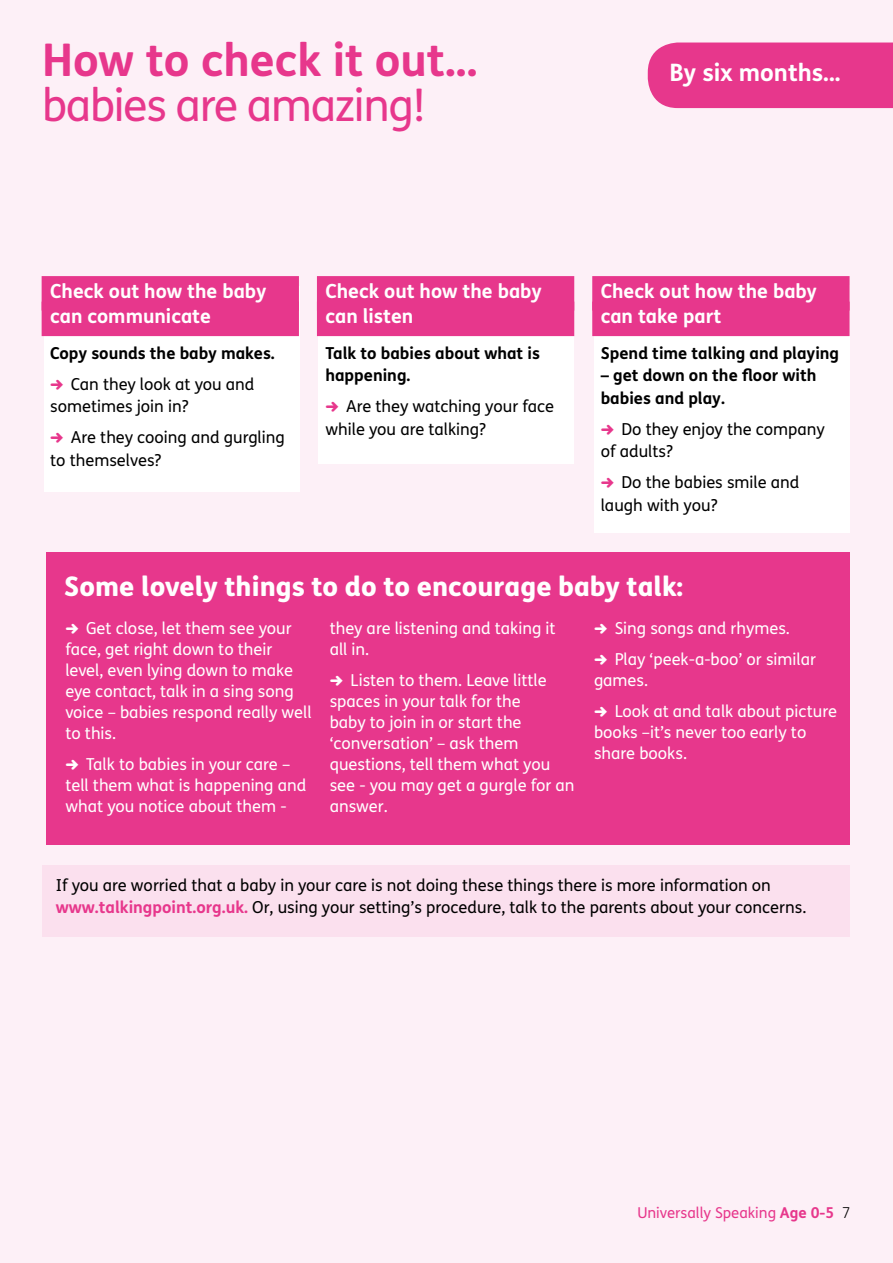
<style>
.page{position:relative;width:893px;height:1263px;background:#fdf0f7}
.page>*{position:absolute;margin:0;border:0;box-sizing:border-box;transform-origin:0 0}
.t1{font:700 45px "FS Me";color:#e7378c}
.t2{font:45px "FS Me";letter-spacing:-.03em;color:#e7378c}
.t3{font:800 27px "FS Me";color:#fff}
.t4{font:700 24px "FS Me";color:#fff}
.t5{font:700 19.5px/25.5px "FS Me";color:#fff}
.t6{font:16.5px/21px "FS Me";color:#fff}
.t7{font:16.5px/22.5px "FS Me";color:#000}
.t8{font:700 16.5px/22.5px "FS Me";color:#000}
.t9{font:15px "FS Me";color:#e7378c}
.s1{font-family:"Click Bits Arrows 1";font-weight:400;color:#e7378c}
.s2{font-weight:400}
.s3{font-family:"Click Bits Arrows 1";color:#e7378c}
.s4{font-family:"Click Bits Arrows 1"}
.s5{font-weight:700;color:#e7378c}
.s6{font-weight:700}
.s7{font-weight:300;color:#000}
</style>
<div class="page">
<div style="left:594px;top:286px;width:256px;height:247px;background:#fff"></div>
<div style="left:319px;top:286px;width:255px;height:177px;background:#fff"></div>
<div style="left:44px;top:286px;width:256px;height:206px;background:#fff"></div>
<div style="left:42px;top:276px;width:257px;height:35px;background:#e7378c"></div>
<div style="left:42px;top:302px;width:257px;height:34px;background:#e7378c"></div>
<div style="left:317px;top:276px;width:257px;height:35px;background:#e7378c"></div>
<div style="left:317px;top:302px;width:257px;height:34px;background:#e7378c"></div>
<div style="left:592px;top:276px;width:258px;height:35px;background:#e7378c"></div>
<div style="left:592px;top:302px;width:258px;height:34px;background:#e7378c"></div>
<div style="left:46px;top:552px;width:804px;height:293px;background:#e7378c"></div>
<div style="left:42px;top:866px;width:808px;height:71px;background:#fbe0ee"></div>
<div style="left:648px;top:43px;width:245px;height:65px;background:#e7378c"></div>
<h1 class="t1" style="left:42px;top:26px;width:437px">How to check it out...</h1>
<h1 class="t2" style="left:42px;top:74px;width:386px">babies are amazing!</h1>
<h3 class="t4" style="left:669px;top:54px;width:173px">By six months...</h3>
<p class="t5" style="left:50px;top:277px;width:218px">Check out how the baby can communicate</p>
<p class="t8" style="left:50px;top:336px;width:226px;line-height:31px">Copy sounds the baby makes.<br><span class="s1">5</span> <span class="s2">Can they look at you and</span></p>
<p class="t7" style="left:50px;top:390px;width:236px;line-height:31px">sometimes join in?<br><span class="s3">5</span> Are they cooing and gurgling</p>
<p class="t7" style="left:50px;top:448px;width:113px">to themselves?</p>
<p class="t5" style="left:325px;top:277px;width:218px">Check out how the baby can listen</p>
<p class="t8" style="left:325px;top:341px;width:216px">Talk to babies about what is happening.</p>
<p class="t7" style="left:325px;top:395px;width:230px"><span class="s3">5</span> Are they watching your face while you are talking?</p>
<p class="t5" style="left:601px;top:277px;width:218px">Check out how the baby can take part</p>
<p class="t8" style="left:601px;top:341px;width:240px">Spend time talking and playing</p>
<p class="t8" style="left:601px;top:363px;width:217px">– get down on the floor with babies and play.</p>
<p class="t7" style="left:601px;top:417px;width:225px"><span class="s3">5</span> Do they enjoy the company of adults?</p>
<p class="t7" style="left:601px;top:471px;width:200px"><span class="s3">5</span> Do the babies smile and laugh with you?</p>
<h2 class="t3" style="left:64px;top:565px;width:620px">Some lovely things to do to encourage baby talk:</h2>
<p class="t6" style="left:65px;top:618px;width:248px"><span class="s4">5</span> Get close, let them see your face, get right down to their level, even lying down to make eye contact, talk in a sing song voice – babies respond really well to this.</p>
<p class="t6" style="left:65px;top:754px;width:242px"><span class="s4">5</span> Talk to babies in your care – tell them what is happening and what you notice about them -</p>
<p class="t6" style="left:330px;top:618px;width:227px">they are listening and taking it all in.</p>
<p class="t6" style="left:330px;top:670px;width:246px"><span class="s4">5</span> Listen to them. Leave little spaces in your talk for the<br>baby to join in or start the ‘conversation’ – ask them questions, tell them what you see - you may get a gurgle for an answer.</p>
<p class="t6" style="left:594px;top:613px;width:223px;line-height:31px"><span class="s4">5</span> Sing songs and rhymes.<br><span class="s4">5</span> Play ‘peek-a-boo’ or similar</p>
<p class="t6" style="left:594px;top:665px;width:245px;line-height:31px">games.<br><span class="s4">5</span> Look at and talk about picture</p>
<p class="t6" style="left:594px;top:722px;width:214px">books –it’s never too early to share books.</p>
<p class="t7" style="left:56px;top:873px;width:752px">If you are worried that a baby in your care is not doing these things there is more information on <span class="s5">www.talkingpoint.org.uk.</span> Or, using your setting’s procedure, talk to the parents about your concerns.</p>
<p class="t9" style="left:637px;top:1202px;width:215px">Universally Speaking <span class="s6">Age 0-5</span> <span class="s7">7</span></p>
</div>
